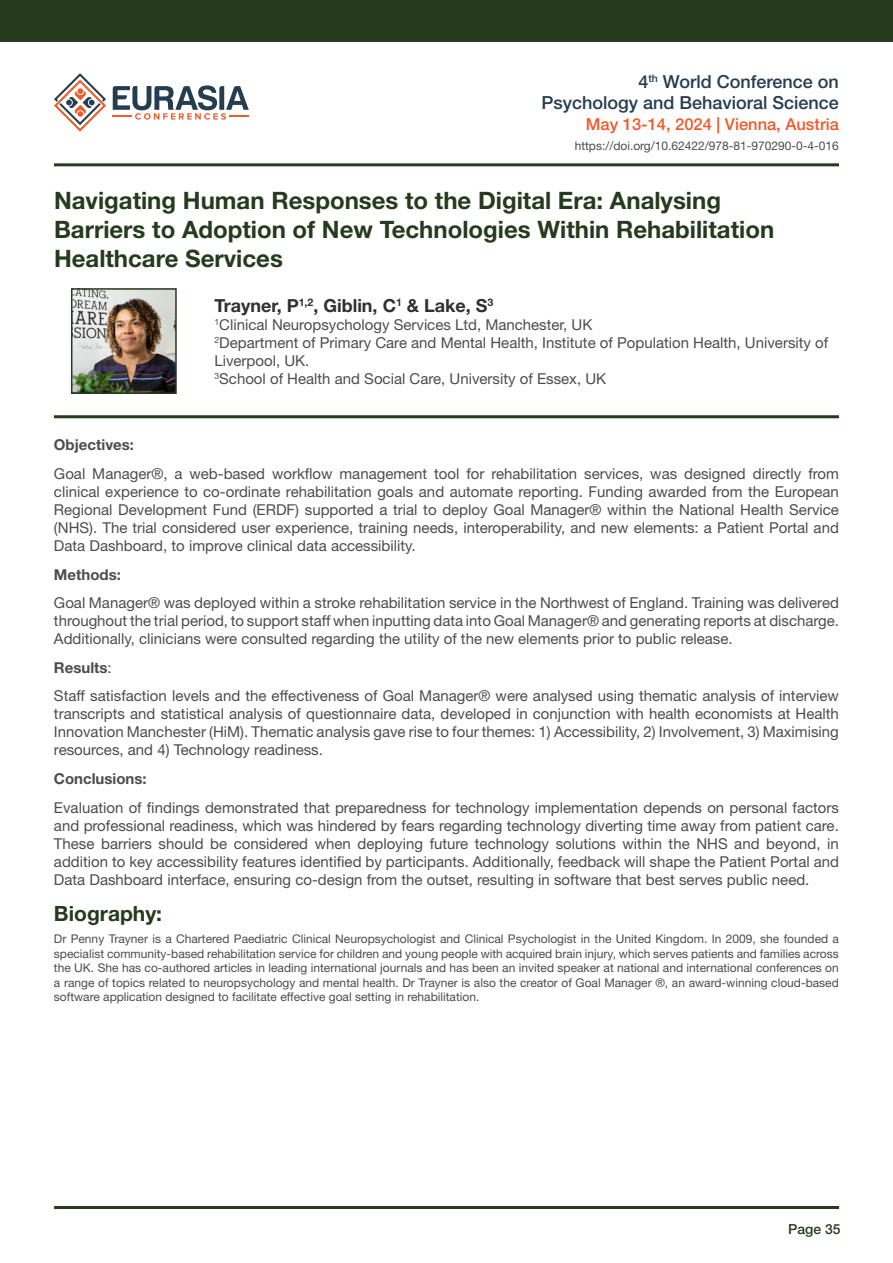
<style>
.page{position:relative;width:893px;height:1263px;background:#fff}
.page>*{position:absolute;margin:0;border:0;box-sizing:border-box;transform-origin:0 0}
.t1{font:700 24px/28.8px "Helvetica Neue LT Std";color:#263a1d}
.t2{font:700 21px "Helvetica Neue LT Std";color:#263a1d}
.t3{font:500 18px/21.6px "Helvetica Neue LT Std";color:#243d50;text-align:right}
.t4{font:700 18px "Helvetica Neue LT Std";color:#312f30}
.t5{font:500 16.5px "Helvetica Neue LT Std";color:#f1592a}
.t6{font:15px/18px "Helvetica Neue LT Std";color:#4b4c4d;text-align:justify}
.t7{font:700 15px "Helvetica Neue LT Std";color:#4b4c4d}
.t8{font:500 13.95px "Helvetica Neue LT Std";color:#263a1d}
.t9{font:12px/14.4px "Helvetica Neue LT Std";color:#4b4c4d;text-align:justify}
.s1{font-weight:400}
</style>
<div class="page">
<div style="left:0;top:0;width:893px;height:41px;background:#263a1d"></div>
<hr style="left:54px;top:1206px;width:785px;height:3px;background:#263a1d">
<hr style="left:54px;top:163px;width:785px;height:3px;background:#263a1d">
<svg style="left:113px;top:85px;width:136px;height:35px"></svg>
<svg style="left:54px;top:73px;width:52px;height:59px"></svg>
<img style="left:74px;top:291px;width:100px;height:100px">
<div style="left:71px;top:288px;width:106px;height:106px;border:2px solid #263a1d"></div>
<hr style="left:54px;top:415px;width:785px;height:3px;background:#263a1d">
<p class="t3" style="left:541px;top:70px;width:299px">4<sup>th</sup> World Conference on<br>Psychology and Behavioral Science</p>
<p class="t5" style="left:586px;top:114px;width:254px">May 13-14, 2024 | Vienna, Austria</p>
<p class="t9" style="left:575px;top:139px;width:266px">https://doi.org/10.62422/978-81-970290-0-4-016</p>
<p class="t1" style="left:54px;top:186px;width:722px">Navigating Human Responses to the Digital Era: Analysing<br>Barriers to Adoption of New Technologies Within Rehabilitation<br>Healthcare Services</p>
<p class="t4" style="left:214px;top:294px;width:280px">Trayner, P<sup>1,2</sup>, Giblin, C<sup>1</sup> &amp; Lake, S<sup>3</sup></p>
<p class="t6" style="left:214px;top:315px;width:379px"><sup>1</sup>Clinical Neuropsychology Services Ltd, Manchester, UK</p>
<p class="t6" style="left:214px;top:333px;width:615px"><sup>2</sup>Department of Primary Care and Mental Health, Institute of Population Health, University of<br>Liverpool, UK.</p>
<p class="t6" style="left:214px;top:369px;width:393px"><sup>3</sup>School of Health and Social Care, University of Essex, UK</p>
<p class="t7" style="left:54px;top:436px;width:82px">Objectives:</p>
<p class="t6" style="left:54px;top:464px;width:786px">Goal Manager®, a web-based workflow management tool for rehabilitation services, was designed directly from clinical experience to co-ordinate rehabilitation goals and automate reporting. Funding awarded from the European Regional Development Fund (ERDF) supported a trial to deploy Goal Manager® within the National Health Service (NHS). The trial considered user experience, training needs, interoperability, and new elements: a Patient Portal and Data Dashboard, to improve clinical data accessibility.</p>
<p class="t7" style="left:54px;top:565px;width:68px">Methods:</p>
<p class="t6" style="left:54px;top:594px;width:786px">Goal Manager® was deployed within a stroke rehabilitation service in the Northwest of England. Training was delivered throughout the trial period, to support staff when inputting data into Goal Manager® and generating reports at discharge.<br>Additionally, clinicians were consulted regarding the utility of the new elements prior to public release.</p>
<p class="t7" style="left:54px;top:658px;width:59px">Results<span class="s1">:</span></p>
<p class="t6" style="left:54px;top:687px;width:786px">Staff satisfaction levels and the effectiveness of Goal Manager® were analysed using thematic analysis of interview transcripts and statistical analysis of questionnaire data, developed in conjunction with health economists at Health Innovation Manchester (HiM). Thematic analysis gave rise to four themes: 1) Accessibility, 2) Involvement, 3) Maximising resources, and 4) Technology readiness.</p>
<p class="t7" style="left:54px;top:769px;width:94px">Conclusions:</p>
<p class="t6" style="left:54px;top:798px;width:786px">Evaluation of findings demonstrated that preparedness for technology implementation depends on personal factors and professional readiness, which was hindered by fears regarding technology diverting time away from patient care.<br>These barriers should be considered when deploying future technology solutions within the NHS and beyond, in addition to key accessibility features identified by participants. Additionally, feedback will shape the Patient Portal and Data Dashboard interface, ensuring co-design from the outset, resulting in software that best serves public need.</p>
<p class="t2" style="left:54px;top:900px;width:110px">Biography:</p>
<p class="t9" style="left:54px;top:932px;width:786px">Dr Penny Trayner is a Chartered Paediatric Clinical Neuropsychologist and Clinical Psychologist in the United Kingdom. In 2009, she founded a specialist community-based rehabilitation service for children and young people with acquired brain injury, which serves patients and families across the UK. She has co-authored articles in leading international journals and has been an invited speaker at national and international conferences on a range of topics related to neuropsychology and mental health. Dr Trayner is also the creator of Goal Manager ®, an award-winning cloud-based software application designed to facilitate effective goal setting in rehabilitation.</p>
<p class="t8" style="left:788px;top:1221px;width:54px">Page 35</p>
</div>
